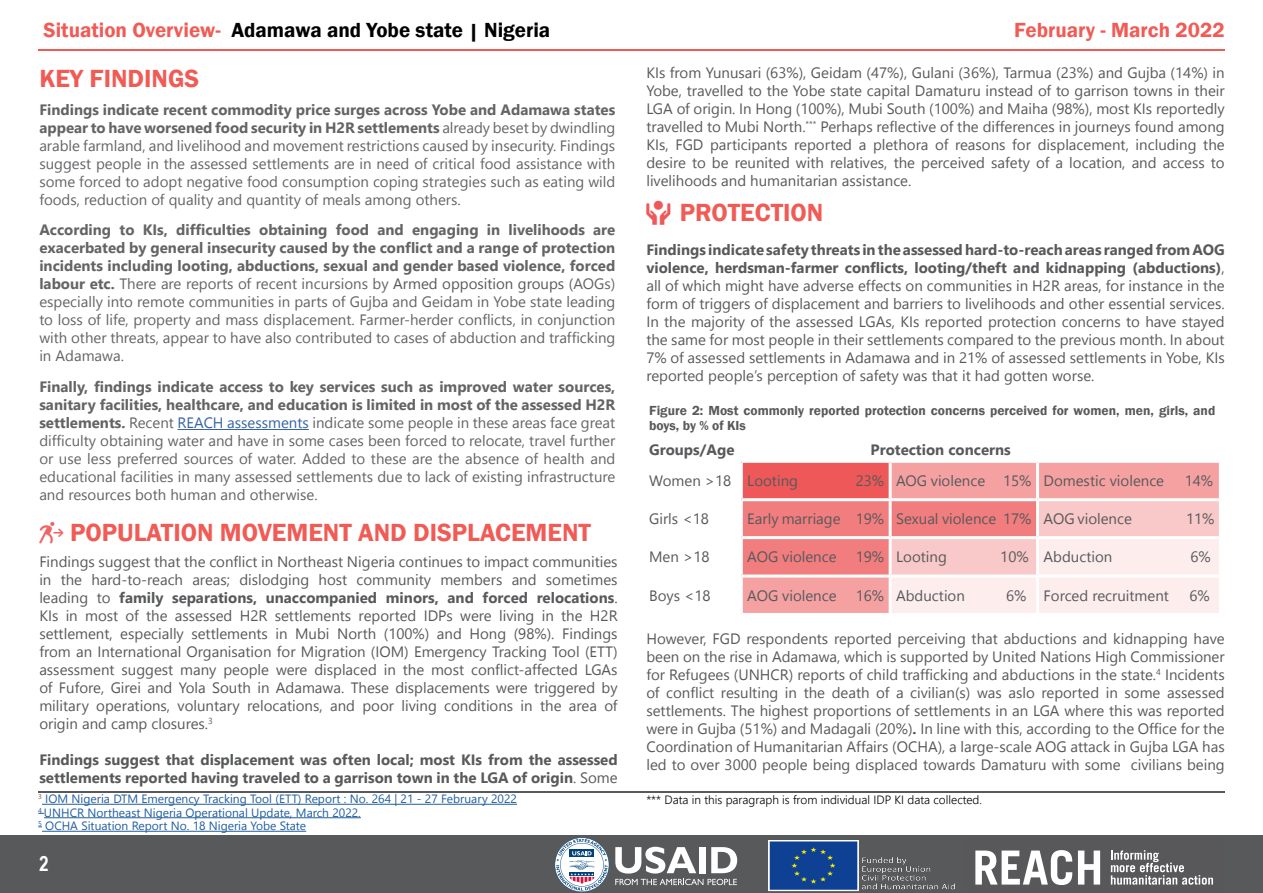
<style>
.page{position:relative;width:1263px;height:893px;background:#fff}
.page>*{position:absolute;margin:0;border:0;box-sizing:border-box;transform-origin:0 0}
.t1{font:600 25.5px "Franklin Gothic";color:#f15b55}
.t2{font:600 21px "Franklin Gothic";color:#000}
.t3{font:600 21px "Franklin Gothic";color:#f15b55}
.t4{font:700 21px "Arial Narrow";color:#fff}
.t5{font:15px/18px "Leelawadee UI";color:#58595b;text-align:justify}
.t6{font:15px/18px "Leelawadee UI";color:#646465;text-align:justify}
.t7{font:700 15px/18px "Leelawadee UI";color:#58595b}
.t8{font:600 13.5px/15px "Franklin Gothic";color:#58595b}
.t9{font:12px/13.5px "Leelawadee UI";color:#215e9e}
.t10{font:300 12px "Leelawadee UI";color:#000}
.s1{color:#f15b55}
.s2{font-weight:700}
.s3{color:#646568}
.s4{color:#58595b}
.s5{color:#3465a3}
.s6{font-weight:400}
</style>
<div class="page">
<hr style="left:38px;top:49px;width:1187px;height:2px;background:#f15b55">
<div style="left:0;top:836px;width:1263px;height:57px;background:#58595b"></div>
<svg style="left:975px;top:850px;width:125px;height:35px"></svg>
<svg style="left:1111px;top:850px;width:102px;height:35px"></svg>
<img style="left:768px;top:840px;width:187px;height:51px">
<svg style="left:615px;top:879px;width:122px;height:6px"></svg>
<svg style="left:615px;top:847px;width:81px;height:26px"></svg>
<div style="left:699px;top:847px;width:7px;height:26px;background:#fff"></div>
<svg style="left:711px;top:847px;width:26px;height:26px"></svg>
<svg style="left:555px;top:837px;width:54px;height:55px"></svg>
<hr style="left:42px;top:804px;width:475px;height:1px;background:#215e9e">
<hr style="left:44px;top:817px;width:317px;height:1px;background:#215e9e">
<hr style="left:42px;top:831px;width:264px;height:1px;background:#215e9e">
<hr style="left:39px;top:791px;width:1186px;height:2px;background:#58595b">
<svg style="left:743px;top:463px;width:476px;height:35px;fill:#f5a1a2"></svg>
<svg style="left:743px;top:501px;width:476px;height:112px"></svg>
<hr style="left:889px;top:463px;width:3px;height:35px;background:#fff">
<hr style="left:1036px;top:463px;width:3px;height:35px;background:#fff">
<hr style="left:889px;top:501px;width:3px;height:35px;background:#fff">
<hr style="left:1036px;top:501px;width:3px;height:35px;background:#fff">
<hr style="left:741px;top:536px;width:149px;height:3px;background:#fff">
<hr style="left:890px;top:536px;width:147px;height:3px;background:#fff">
<hr style="left:889px;top:539px;width:3px;height:35px;background:#fff">
<hr style="left:1037px;top:536px;width:185px;height:3px;background:#fff">
<hr style="left:1036px;top:539px;width:3px;height:35px;background:#fff">
<hr style="left:741px;top:574px;width:149px;height:3px;background:#fff">
<hr style="left:890px;top:574px;width:147px;height:3px;background:#fff">
<hr style="left:889px;top:577px;width:3px;height:36px;background:#fff">
<hr style="left:1037px;top:574px;width:185px;height:3px;background:#fff">
<hr style="left:1036px;top:577px;width:3px;height:36px;background:#fff">
<hr style="left:178px;top:429px;width:131px;height:1px;background:#3465a3">
<h2 class="t2" style="left:44px;top:17px;width:508px"><span class="s1">Situation Overview-</span> Adamawa and Yobe state | Nigeria</h2>
<h2 class="t3" style="left:1014px;top:17px;width:212px">February - March 2022</h2>
<h1 class="t1" style="left:39px;top:63px;width:161px">KEY FINDINGS</h1>
<p class="t6" style="left:39px;top:100px;width:577px"><span class="s2">Findings indicate recent commodity price surges across Yobe and Adamawa states appear to have worsened food security in H2R settlements</span> already beset by dwindling arable farmland, and livelihood and movement restrictions caused by insecurity. <span class="s3">Findings suggest people in the assessed settlements are in need of critical food assistance with some forced to adopt negative food consumption coping strategies</span> such as eating wild foods, reduction of quality and quantity of meals among others.</p>
<p class="t6" style="left:39px;top:220px;width:577px"><span class="s2">According to KIs, difficulties obtaining food and engaging in livelihoods are exacerbated by general insecurity caused by the conflict and a range of protection incidents including looting, abductions, sexual and gender based violence, forced labour etc.</span> There are reports of recent incursions by <span class="s4">Armed opposition groups (</span>AOGs) especially into remote communities in parts of Gujba and Geidam in Yobe state leading to loss of life, property and mass displacement. Farmer-herder conflicts, in conjunction with other threats, appear to have also contributed to cases of abduction and trafficking in Adamawa.</p>
<p class="t6" style="left:39px;top:377px;width:577px"><span class="s2">Finally, findings indicate access to key services such as improved water sources, sanitary facilities, healthcare, and education is limited in most of the assessed H2R settlements.</span> Recent <span class="s5">REACH assessments</span> indicate some people in these areas face great difficulty obtaining water and have in some cases been forced to relocate, travel further or use less preferred sources of water. Added to these are the absence of health and educational facilities in many assessed settlements due to lack of existing infrastructure and resources both human and otherwise.</p>
<h1 class="t1" style="left:70px;top:517px;width:522px">POPULATION MOVEMENT AND DISPLACEMENT</h1>
<p class="t5" style="left:39px;top:552px;width:580px">Findings suggest that the conflict in Northeast Nigeria continues to impact communities in the hard-to-reach areas; dislodging host community members and sometimes leading to <span class="s2">family separations, unaccompanied minors, and forced relocations</span>.<br>KIs in most of the assessed H2R settlements reported IDPs were living in the H2R settlement, especially settlements in Mubi North (100%) and Hong (98%). Findings from an International Organisation for Migration (IOM) Emergency Tracking Tool (ETT) assessment suggest many people were displaced in the most conflict-affected LGAs of Fufore, Girei and Yola South in Adamawa. These displacements were triggered by military operations, voluntary relocations, and poor living conditions in the area of origin and camp closures.<sup>3</sup></p>
<p class="t7" style="left:39px;top:750px;width:580px">Findings suggest that displacement was often local; most KIs from the assessed settlements reported having traveled to a garrison town in the LGA of origin<span class="s6">. Some</span></p>
<p class="t9" style="left:38px;top:792px;width:480px"><sup>3</sup> IOM Nigeria DTM Emergency Tracking Tool (ETT) Report : No. 264 | 21 - 27 February 2022<br><sup>4</sup> UNHCR Northeast Nigeria Operational Update, March 2022.<br><sup>5</sup> OCHA Situation Report No. 18 Nigeria Yobe State</p>
<h2 class="t4" style="left:39px;top:847px;width:11px">2</h2>
<p class="t5" style="left:646px;top:63px;width:580px">KIs from Yunusari (63%), Geidam (47%), Gulani (36%), Tarmua (23%) and Gujba (14%) in Yobe, travelled to the Yobe state capital Damaturu instead of to garrison towns in their LGA of origin. In Hong (100%), Mubi South (100%) and Maiha (98%), most KIs reportedly travelled to Mubi North.<sup>***</sup> Perhaps reflective of the differences in journeys found among KIs, FGD participants reported a plethora of reasons for displacement, including the desire to be reunited with relatives, the perceived safety of a location, and access to livelihoods and humanitarian assistance.</p>
<h1 class="t1" style="left:680px;top:197px;width:145px">PROTECTION</h1>
<p class="t5" style="left:646px;top:240px;width:580px"><span class="s2">Findings indicate safety threats in the assessed hard-to-reach areas ranged from AOG violence, herdsman-farmer conflicts, looting/theft and kidnapping (abductions)</span>, all of which might have adverse effects on communities in H2R areas, for instance in the form of triggers of displacement and barriers to livelihoods and other essential services.<br>In the majority of the assessed LGAs, KIs reported protection concerns to have stayed the same for most people in their settlements compared to the previous month. In about 7% of assessed settlements in Adamawa and in 21% of assessed settlements in Yobe, KIs reported people’s perception of safety was that it had gotten worse.</p>
<p class="t8" style="left:649px;top:403px;width:568px">Figure 2: Most commonly reported protection concerns perceived for women, men, girls, and boys, by % of KIs</p>
<p class="t7" style="left:649px;top:440px;width:87px">Groups/Age</p>
<p class="t7" style="left:871px;top:440px;width:142px">Protection concerns</p>
<p class="t5" style="left:649px;top:471px;width:150px">Women &gt;18 Looting</p>
<p class="t5" style="left:856px;top:471px;width:310px">23% AOG violence 15% Domestic violence</p>
<p class="t5" style="left:1185px;top:471px;width:30px">14%</p>
<p class="t5" style="left:649px;top:509px;width:61px">Girls &lt;18</p>
<p class="t5" style="left:747px;top:509px;width:386px">Early marriage 19% Sexual violence 17% AOG violence</p>
<p class="t5" style="left:1186px;top:509px;width:30px">11%</p>
<p class="t5" style="left:649px;top:547px;width:62px">Men &gt;18</p>
<p class="t5" style="left:747px;top:547px;width:91px">AOG violence</p>
<p class="t5" style="left:856px;top:547px;width:93px">19% Looting</p>
<p class="t5" style="left:1000px;top:547px;width:114px">10% Abduction</p>
<p class="t5" style="left:1190px;top:547px;width:22px">6%</p>
<p class="t5" style="left:649px;top:586px;width:63px">Boys &lt;18</p>
<p class="t5" style="left:747px;top:586px;width:91px">AOG violence</p>
<p class="t5" style="left:856px;top:586px;width:111px">16% Abduction</p>
<p class="t5" style="left:1006px;top:586px;width:164px">6% Forced recruitment</p>
<p class="t5" style="left:1189px;top:586px;width:22px">6%</p>
<p class="t5" style="left:646px;top:628px;width:580px">However, FGD respondents reported perceiving that abductions and kidnapping have been on the rise in Adamawa, which is supported by United Nations High Commissioner for Refugees (UNHCR) reports of child trafficking and abductions in the state.<sup>4</sup> Incidents of conflict resulting in the death of a civilian(s) was aslo reported in some assessed settlements. The highest proportions of settlements in an LGA where this was reported were in Gujba (51%) and Madagali (20%)<span class="s2">.</span> In line with this, according to the Office for the Coordination of Humanitarian Affairs (OCHA), a large-scale AOG attack in Gujba LGA has led to over 3000 people being displaced towards Damaturu with some civilians being</p>
<p class="t10" style="left:646px;top:791px;width:337px">*** Data in this paragraph is from individual IDP KI data collected.</p>
</div>
